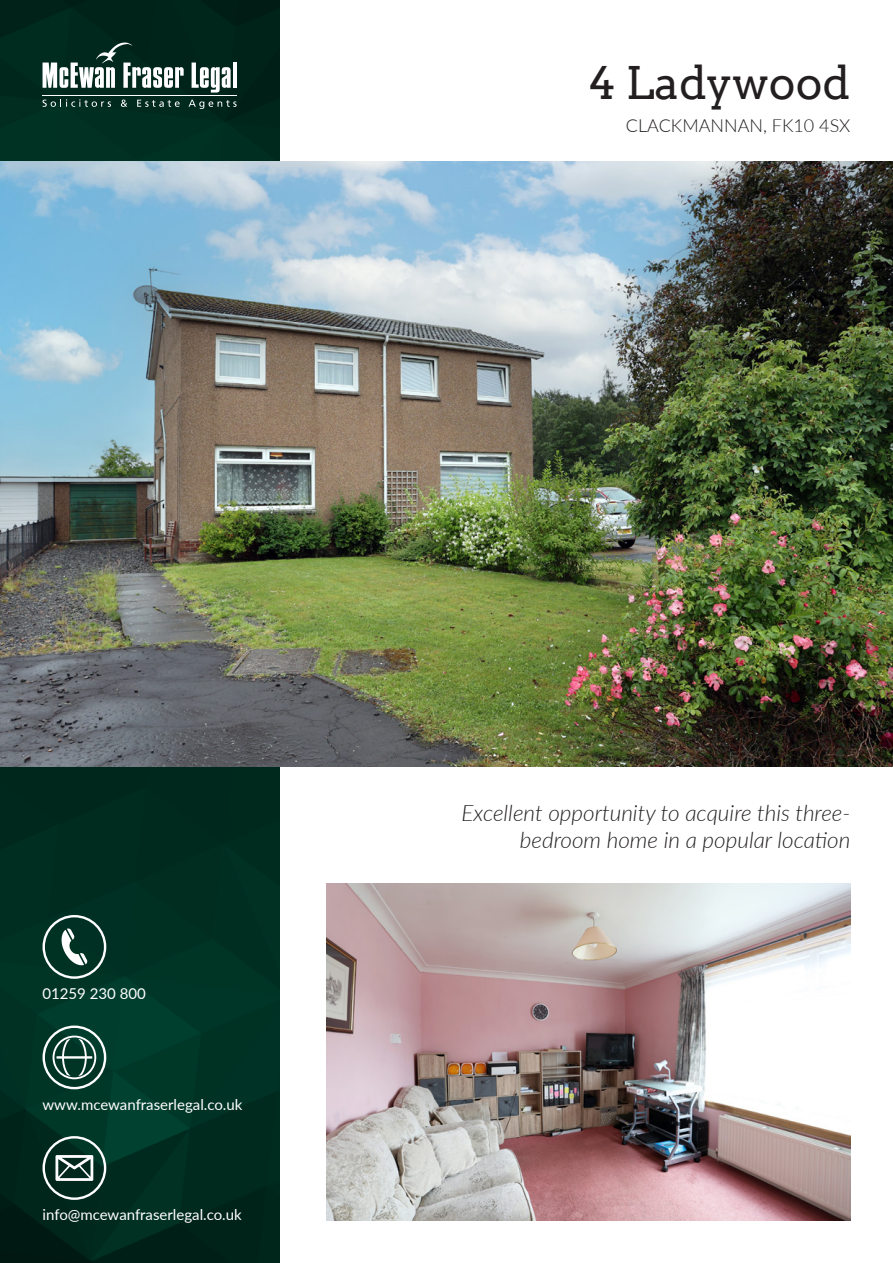
<style>
.page{position:relative;width:893px;height:1263px;background:#fff}
.page>*{position:absolute;margin:0;border:0;box-sizing:border-box;transform-origin:0 0}
.t1{font:45px "Arvo";color:#231f20}
.t2{font:italic 300 22.5px/27px "Lato";color:#231f20;text-align:right}
.t3{font:300 18px "Lato";color:#231f20}
.t4{font:15px "Lato";color:#fff}
</style>
<div class="page">
<img style="left:0;top:0;width:279px;height:1263px">
<img style="left:0;top:162px;width:893px;height:605px">
<svg style="left:43px;top:43px;width:141px;height:45px"></svg>
<svg style="left:192px;top:63px;width:39px;height:30px"></svg>
<hr style="left:233px;top:63px;width:4px;height:25px;background:#fff">
<hr style="left:43px;top:95px;width:194px;height:1px;background:#fff">
<svg style="left:43px;top:99px;width:68px;height:8px"></svg>
<svg style="left:121px;top:100px;width:6px;height:7px"></svg>
<svg style="left:137px;top:100px;width:43px;height:7px"></svg>
<svg style="left:189px;top:100px;width:48px;height:9px"></svg>
<img style="left:326px;top:883px;width:524px;height:337px">
<svg style="left:43px;top:915px;width:63px;height:64px;background:#335a4f"></svg>
<svg style="left:43px;top:1025px;width:63px;height:64px;background:#3a6559"></svg>
<svg style="left:43px;top:1136px;width:63px;height:64px;background:#3a5b52"></svg>
<h1 class="t1" style="left:589px;top:55px;width:263px">4 Ladywood</h1>
<p class="t3" style="left:626px;top:113px;width:226px">CLACKMANNAN, FK10 4SX</p>
<p class="t4" style="left:43px;top:983px;width:105px">01259 230 800</p>
<p class="t4" style="left:43px;top:1094px;width:201px">www.mcewanfraserlegal.co.uk</p>
<p class="t4" style="left:43px;top:1204px;width:201px">info@mcewanfraserlegal.co.uk</p>
<p class="t2" style="left:461px;top:798px;width:390px">Excellent opportunity to acquire this three&shy;bedroom home in a popular location</p>
</div>
